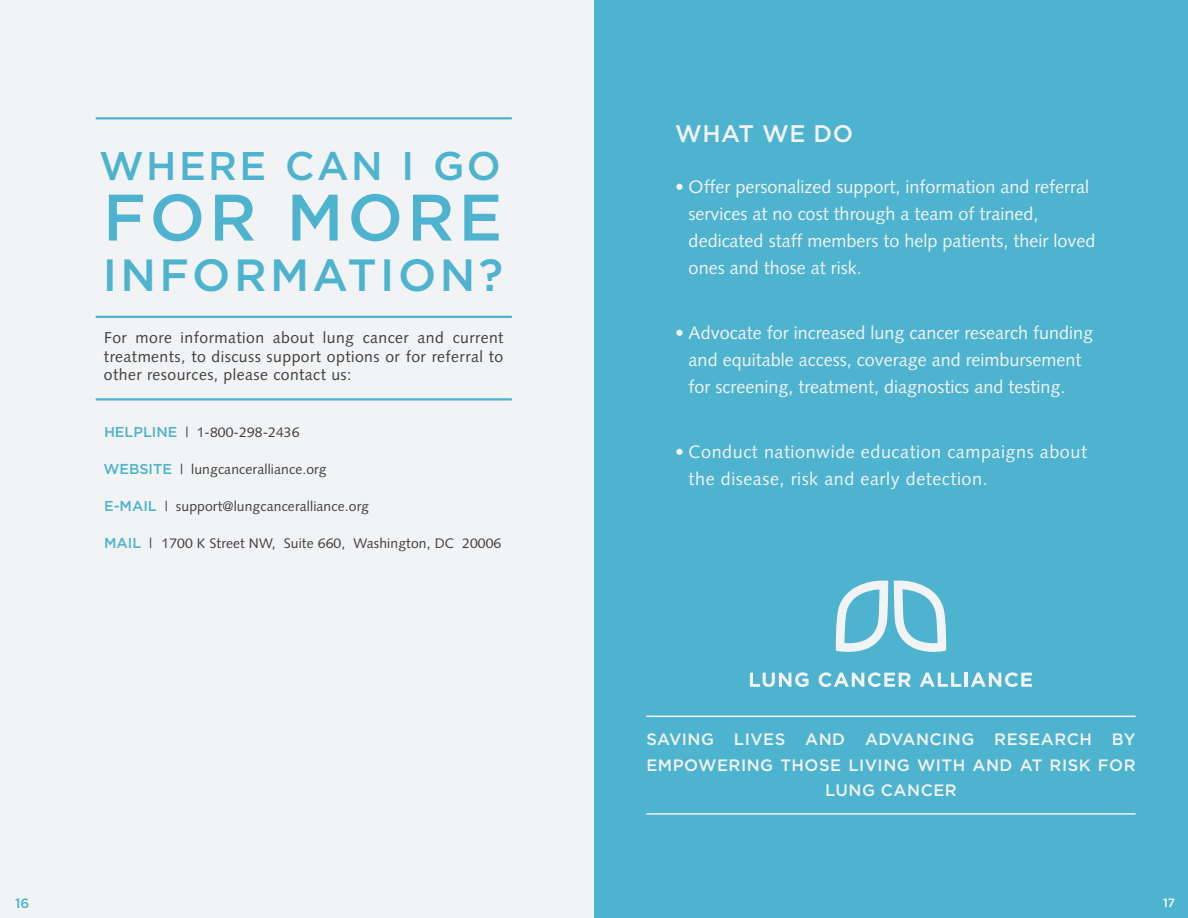
<style>
.page{position:relative;width:1188px;height:918px;background:#fff}
.page>*{position:absolute;margin:0;border:0;box-sizing:border-box;transform-origin:0 0}
.t1{font:500 65.55px "Gotham";letter-spacing:.06em;color:#4db3cf}
.t2{font:500 45.15px "Gotham";letter-spacing:.075em;color:#4db3cf}
.t3{font:500 39.9px "Gotham";letter-spacing:.06em;color:#4db3cf}
.t4{font:500 24px "Gotham";letter-spacing:.02em;color:#f2f3f4}
.t5{font:18px/27px "Syntax LT Std";color:#f2f3f4}
.t6{font:18px/27px "Syntax LT Std";letter-spacing:.03em;color:#f2f3f4}
.t7{font:500 16.5px/25.5px "Gotham";letter-spacing:.03em;color:#f2f3f4;text-align:center}
.t8{font:15.75px/18.9px "Syntax LT Std";letter-spacing:.03em;color:#3e3e3f;text-align:justify}
.t9{font:13.8px "Syntax LT Std";letter-spacing:.01em;color:#3e3e3f}
.t10{font:500 13.5px "Gotham";color:#4db3cf}
.t11{font:500 12px "Gotham";color:#4db3cf}
.t12{font:500 12px "Gotham";color:#fff}
.s1{font-family:"Gotham";font-weight:500;font-size:14.4px;color:#4db3cf}
</style>
<div class="page">
<div style="left:0;top:0;width:601px;height:918px;background:#f2f3f4"></div>
<hr style="left:96px;top:117px;width:416px;height:2px;background:#4db3cf">
<hr style="left:96px;top:316px;width:416px;height:2px;background:#4db3cf">
<hr style="left:96px;top:398px;width:416px;height:2px;background:#4db3cf">
<div style="left:594px;top:0;width:594px;height:918px;background:#4db3cf"></div>
<hr style="left:646px;top:813px;width:490px;height:2px;background:#f2f3f4">
<hr style="left:646px;top:716px;width:490px;height:1px;background:#f2f3f4">
<svg style="left:836px;top:581px;width:52px;height:71px"></svg>
<svg style="left:894px;top:581px;width:52px;height:71px"></svg>
<svg style="left:750px;top:672px;width:59px;height:15px"></svg>
<svg style="left:819px;top:672px;width:92px;height:15px"></svg>
<svg style="left:920px;top:673px;width:41px;height:14px"></svg>
<hr style="left:965px;top:673px;width:3px;height:14px;background:#f2f3f4">
<svg style="left:971px;top:672px;width:61px;height:15px"></svg>
<h3 class="t3" style="left:99px;top:140px;width:403px">WHERE CAN I GO</h3>
<h1 class="t1" style="left:103px;top:174px;width:401px">FOR MORE</h1>
<h2 class="t2" style="left:103px;top:246px;width:402px">INFORMATION?</h2>
<p class="t8" style="left:104px;top:328px;width:401px">For more information about lung cancer and current treatments, to discuss support options or for referral to other resources, please contact us:</p>
<p class="t9" style="left:104px;top:425px;width:197px"><span class="s1">HELPLINE</span> | 1-800-298-2436</p>
<p class="t9" style="left:103px;top:461px;width:225px"><span class="s1">WEBSITE</span> | lungcanceralliance.org</p>
<p class="t9" style="left:104px;top:498px;width:266px"><span class="s1">E-MAIL</span> | support@lungcanceralliance.org</p>
<p class="t9" style="left:104px;top:535px;width:399px"><span class="s1">MAIL</span> | 1700 K Street NW, Suite 660, Washington, DC 20006</p>
<h3 class="t4" style="left:675px;top:118px;width:180px">WHAT WE DO</h3>
<p class="t5" style="left:689px;top:173px;width:408px;text-indent:-14px">• Offer personalized support, information and referral services at no cost through a team of trained, dedicated staff members to help patients, their loved ones and those at risk.</p>
<p class="t5" style="left:689px;top:319px;width:406px;text-indent:-14px">• Advocate for increased lung cancer research funding and equitable access, coverage and reimbursement for screening, treatment, diagnostics and testing.</p>
<p class="t6" style="left:689px;top:439px;width:400px;text-indent:-14px">• Conduct nationwide education campaigns about the disease, risk and early detection.</p>
<p class="t7" style="left:646px;top:726px;width:491px">SAVING LIVES AND ADVANCING RESEARCH BY<br>EMPOWERING THOSE LIVING WITH AND AT RISK FOR<br>LUNG CANCER</p>
<p class="t10" style="left:15px;top:894px;width:16px">16</p>
<p class="t12" style="left:1163px;top:895px;width:14px">17</p>
<p class="t11" style="left:15px;top:895px;width:14px">16</p>
</div>
